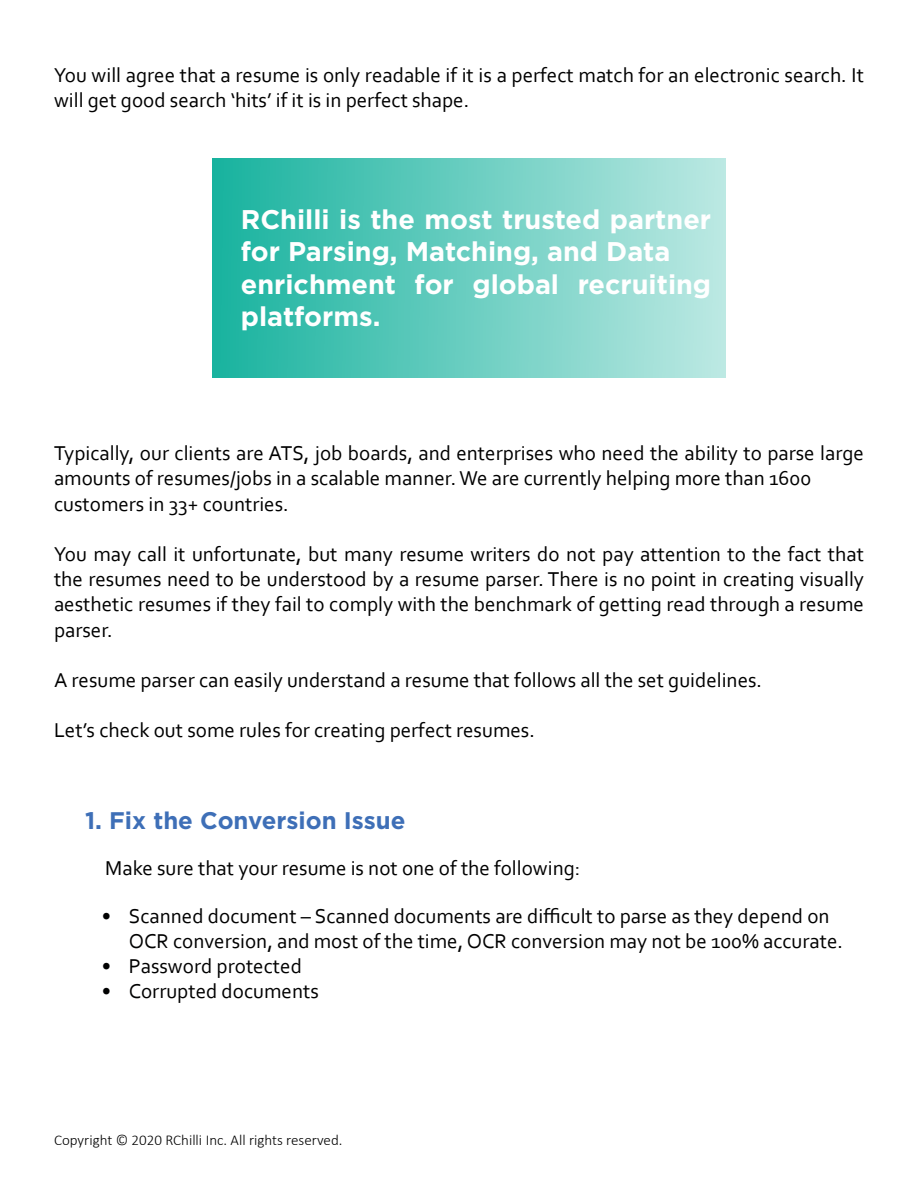
<style>
.page{position:relative;width:918px;height:1188px;background:#fff}
.page>*{position:absolute;margin:0;border:0;box-sizing:border-box;transform-origin:0 0}
.t1{font:700 27px/32.4px "Gotham";color:#fff}
.t2{font:700 24px "Gotham";color:#3e6fb7}
.t3{font:21px/25.2px "Corbel";color:#000}
.t4{font:21px/25.2px "Corbel";color:#000101}
.t5{font:300 15px "Calibri";color:#000101}
</style>
<div class="page">
<div style="left:213px;top:158px;width:513px;height:220px;background:linear-gradient(to right,#18b39f,#bde9e3)"></div>
<p class="t3" style="left:54px;top:62px;width:811px">You will agree that a resume is only readable if it is a perfect match for an electronic search. It will get good search ‘hits’ if it is in perfect shape.</p>
<p class="t1" style="left:241px;top:202px;width:472px">RChilli is the most trusted partner for Parsing, Matching, and Data enrichment for global recruiting platforms.</p>
<p class="t3" style="left:54px;top:440px;width:812px">Typically, our clients are ATS, job boards, and enterprises who need the ability to parse large amounts of resumes/jobs in a scalable manner. We are currently helping more than 1600 customers in 33+ countries.</p>
<p class="t3" style="left:54px;top:541px;width:812px;text-align:justify">You may call it unfortunate, but many resume writers do not pay attention to the fact that the resumes need to be understood by a resume parser. There is no point in creating visually aesthetic resumes if they fail to comply with the benchmark of getting read through a resume parser.</p>
<p class="t3" style="left:54px;top:667px;width:710px">A resume parser can easily understand a resume that follows all the set guidelines.</p>
<p class="t3" style="left:54px;top:717px;width:482px">Let’s check out some rules for creating perfect resumes.</p>
<p class="t2" style="left:85px;top:807px;width:322px">1. Fix the Conversion Issue</p>
<p class="t3" style="left:105px;top:855px;width:477px">Make sure that your resume is not one of the following:</p>
<p class="t4" style="left:129px;top:903px;width:716px;text-indent:-27px">• Scanned document – Scanned documents are difficult to parse as they depend on<br>OCR conversion, and most of the time, OCR conversion may not be 100% accurate.</p>
<p class="t4" style="left:102px;top:953px;width:202px">• Password protected</p>
<p class="t4" style="left:102px;top:978px;width:219px">• Corrupted documents</p>
<p class="t5" style="left:54px;top:1131px;width:290px">Copyright © 2020 RChilli Inc. All rights reserved.</p>
</div>
